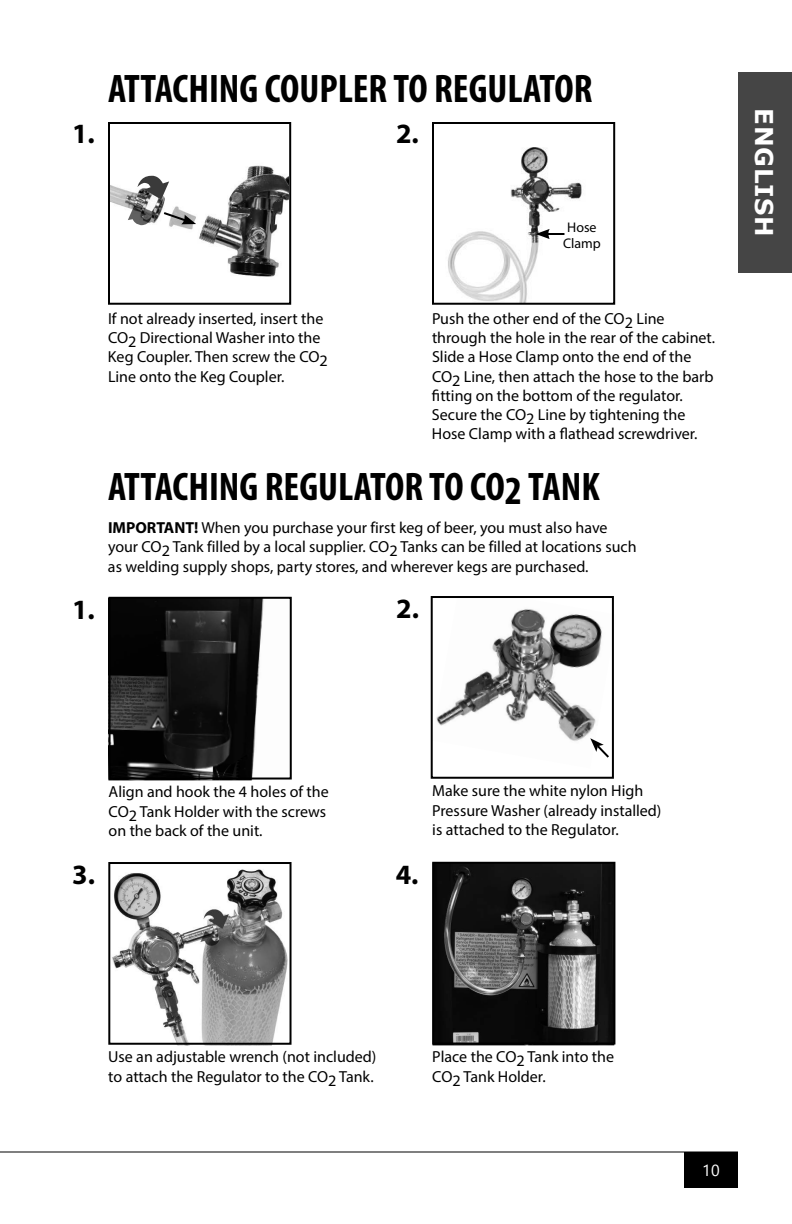
<style>
.page{position:relative;width:792px;height:1224px;background:#fff}
.page>*{position:absolute;margin:0;border:0;box-sizing:border-box;transform-origin:0 0}
.Chapter_Header{font:700 condensed 40px "Myriad Pro";color:#000}
.Captions___Subheads{font:700 28px "Myriad Pro";color:#000}
.t1{font:700 24.4px "Verdana";letter-spacing:.03em;color:#fff}
.Chapter_Header-2{font:16px/19.2px "Myriad Pro";color:#000}
.Captions___Subheads-2{font:16px/19.2px "Myriad Pro";color:#000}
.t2{font:16px "Segoe UI";color:#fff}
.Captions___Subheads-3{font:14px/16.8px "Myriad Pro";color:#000;text-align:center}
.s1{font-weight:700}
</style>
<div class="page">
<div style="left:738px;top:72px;width:54px;height:201px;background:#454545"></div>
<hr style="left:0;top:1152px;width:738px;height:1px;background:#000">
<div style="left:684px;top:1152px;width:54px;height:36px;background:#000"></div>
<img style="left:112px;top:869px;width:176px;height:177px">
<div style="left:108px;top:862px;width:184px;height:183px;border:2px solid #000"></div>
<img style="left:436px;top:609px;width:166px;height:132px">
<div style="left:431px;top:596px;width:183px;height:183px;border:2px solid #000"></div>
<svg style="left:590px;top:738px;width:19px;height:20px"></svg>
<img style="left:435px;top:865px;width:177px;height:177px">
<div style="left:432px;top:862px;width:183px;height:183px;border:2px solid #000"></div>
<img style="left:108px;top:598px;width:156px;height:182px">
<div style="left:109px;top:597px;width:183px;height:183px;border:2px solid #000"></div>
<div style="left:108px;top:122px;width:183px;height:183px;border:2px solid #000"></div>
<img style="left:110px;top:140px;width:178px;height:153px">
<svg style="left:137px;top:174px;width:32px;height:26px"></svg>
<svg style="left:128px;top:207px;width:23px;height:18px"></svg>
<img style="left:448px;top:147px;width:134px;height:155px">
<div style="left:432px;top:122px;width:183px;height:183px;border:2px solid #000"></div>
<svg style="left:536px;top:207px;width:46px;height:47px"></svg>
<svg style="left:162px;top:210px;width:34px;height:14px"></svg>
<p class="Captions___Subheads" style="left:72px;top:115px;width:24px">1.</p>
<p class="Chapter_Header" style="left:108px;top:64px;width:486px">ATTACHING COUPLER TO REGULATOR</p>
<p class="Captions___Subheads" style="left:396px;top:116px;width:24px">2.</p>
<p class="Captions___Subheads-3" style="left:563px;top:218px;width:39px">Hose<br>Clamp</p>
<p class="Captions___Subheads" style="left:72px;top:591px;width:24px">1.</p>
<p class="Captions___Subheads-2" style="left:108px;top:309px;width:221px">If not already inserted, insert the<br>CO2 Directional Washer into the<br>Keg Coupler. Then screw the CO2<br>Line onto the Keg Coupler.</p>
<p class="Captions___Subheads-2" style="left:432px;top:309px;width:285px">Push the other end of the CO2 Line through the hole in the rear of the cabinet.<br>Slide a Hose Clamp onto the end of the CO2 Line, then attach the hose to the barb fitting on the bottom of the regulator.<br>Secure the CO2 Line by tightening the Hose Clamp with a flathead screwdriver.</p>
<p class="Chapter_Header" style="left:108px;top:462px;width:493px">ATTACHING REGULATOR TO CO2 TANK</p>
<p class="Chapter_Header-2" style="left:108px;top:518px;width:530px"><span class="s1">IMPORTANT!</span> When you purchase your first keg of beer, you must also have your CO2 Tank filled by a local supplier. CO2 Tanks can be filled at locations such as welding supply shops, party stores, and wherever kegs are purchased.</p>
<p class="Captions___Subheads" style="left:396px;top:590px;width:24px">2.</p>
<h3 class="t1" style="left:781px;top:108px;width:130px;rotate:90deg">ENGLISH</h3>
<p class="Captions___Subheads" style="left:72px;top:856px;width:24px">3.</p>
<p class="Chapter_Header-2" style="left:109px;top:782px;width:222px">Align and hook the 4 holes of the<br>CO2 Tank Holder with the screws on the back of the unit.</p>
<p class="Captions___Subheads" style="left:396px;top:856px;width:24px">4.</p>
<p class="Chapter_Header-2" style="left:432px;top:781px;width:231px">Make sure the white nylon High<br>Pressure Washer (already installed) is attached to the Regulator.</p>
<p class="Chapter_Header-2" style="left:108px;top:1047px;width:270px">Use an adjustable wrench (not included) to attach the Regulator to the CO2 Tank.</p>
<p class="Chapter_Header-2" style="left:432px;top:1047px;width:183px">Place the CO2 Tank into the<br>CO2 Tank Holder.</p>
<p class="t2" style="left:702px;top:1155px;width:19px">10</p>
</div>
